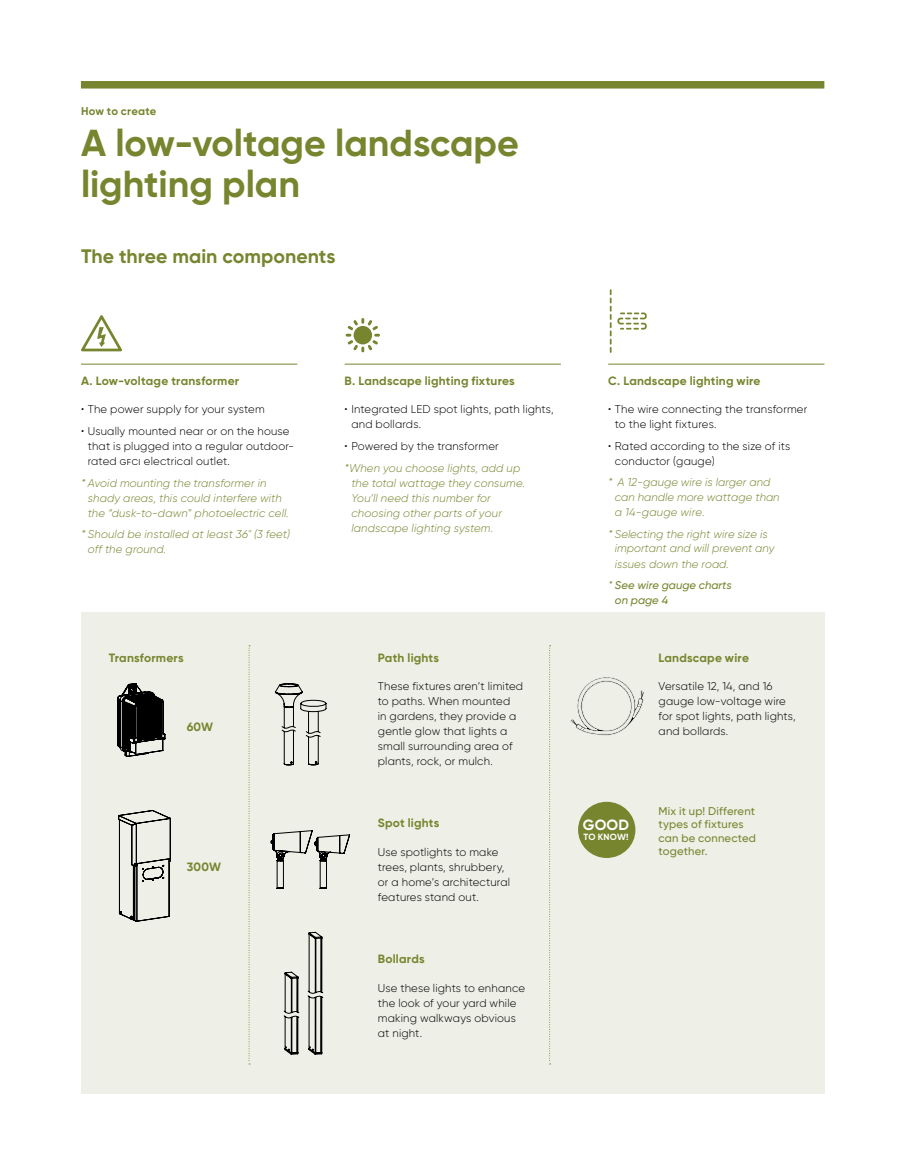
<style>
.page{position:relative;width:905px;height:1175px;background:#fff}
.page>*{position:absolute;margin:0;border:0;box-sizing:border-box;transform-origin:0 0}
.t1{font:700 37.5px/40.5px "Gilroy";color:#76852e}
.t2{font:700 19.5px "Gilroy";color:#76852e}
.t3{font:700 14.85px "Gilroy";color:#fff}
.t4{font:700 12px "Gilroy";letter-spacing:.015em;color:#76852e}
.t5{font:300 11.25px/15px "Gilroy";letter-spacing:.015em;color:#000}
.t6{font:italic 300 11.25px/15px "Gilroy";color:#76852e}
.t7{font:500 11.25px/13.5px "Gilroy";letter-spacing:.02em;color:#76852e}
.t8{font:italic 500 11.25px/14.9px "Gilroy";color:#76852e}
.t9{font:700 11.25px "Gilroy";letter-spacing:.02em;color:#76852e}
.t10{font:700 9px "Gilroy";letter-spacing:.015em;color:#fff}
.s1{font-weight:400;font-size:8.4px}
.s2{font-style:normal}
.s3{font-weight:300}
</style>
<div class="page">
<div style="left:81px;top:612px;width:743px;height:482px;background:#eeefe6"></div>
<svg style="left:249px;top:645px;width:1px;height:419px"></svg>
<svg style="left:549px;top:645px;width:1px;height:419px"></svg>
<div style="left:81px;top:81px;width:743px;height:7px;background:#76852e"></div>
<div style="left:578px;top:801px;width:57px;height:57px;background:#76852e;border-radius:50%"></div>
<svg style="left:81px;top:315px;width:41px;height:36px"></svg>
<hr style="left:81px;top:364px;width:216px;height:1px;background:#76852e">
<hr style="left:344px;top:364px;width:217px;height:1px;background:#76852e">
<hr style="left:608px;top:364px;width:216px;height:1px;background:#76852e">
<svg style="left:345px;top:318px;width:35px;height:34px"></svg>
<div style="left:353px;top:326px;width:19px;height:18px;background:#76852e;border-radius:50%"></div>
<svg style="left:609px;top:289px;width:2px;height:64px"></svg>
<svg style="left:117px;top:683px;width:48px;height:73px"></svg>
<svg style="left:118px;top:810px;width:53px;height:111px"></svg>
<svg style="left:284px;top:972px;width:15px;height:82px"></svg>
<svg style="left:308px;top:932px;width:15px;height:122px"></svg>
<svg style="left:271px;top:830px;width:79px;height:58px"></svg>
<svg style="left:275px;top:683px;width:51px;height:82px"></svg>
<svg style="left:570px;top:677px;width:74px;height:59px"></svg>
<svg style="left:617px;top:312px;width:29px;height:17px"></svg>
<p class="t9" style="left:81px;top:104px;width:77px">How to create</p>
<h1 class="t1" style="left:81px;top:122px;width:439px">A low-voltage landscape lighting plan</h1>
<h2 class="t2" style="left:81px;top:244px;width:256px">The three main components</h2>
<p class="t4" style="left:81px;top:373px;width:160px">A. Low-voltage transformer</p>
<p class="t5" style="left:81px;top:401px;width:185px">• The power supply for your system</p>
<p class="t5" style="left:88px;top:423px;width:208px;text-indent:-7px">• Usually mounted near or on the house that is plugged into a regular outdoor&shy;rated <span class="s1">gfci</span> electrical outlet.</p>
<p class="t6" style="left:88px;top:475px;width:203px;text-indent:-7px">* Avoid mounting the transformer in shady areas, this could interfere with the “dusk-to-dawn” photoelectric cell.</p>
<p class="t6" style="left:88px;top:527px;width:203px;text-indent:-7px">* Should be installed at least 36" (3 feet) off the ground.</p>
<p class="t4" style="left:109px;top:650px;width:76px">Transformers</p>
<p class="t4" style="left:187px;top:719px;width:28px">60W</p>
<p class="t4" style="left:187px;top:859px;width:36px">300W</p>
<p class="t4" style="left:344px;top:373px;width:172px">B. Landscape lighting fixtures</p>
<p class="t5" style="left:351px;top:401px;width:204px;text-indent:-7px">• Integrated LED spot lights, path lights, and bollards.</p>
<p class="t5" style="left:344px;top:438px;width:156px">• Powered by the transformer</p>
<p class="t6" style="left:351px;top:460px;width:175px;text-indent:-7px">*When you choose lights, add up the total wattage they consume.<br>You’ll need this number for choosing other parts of your landscape lighting system<span class="s2">.</span></p>
<p class="t4" style="left:378px;top:650px;width:63px">Path lights</p>
<p class="t5" style="left:378px;top:678px;width:147px">These fixtures aren’t limited to paths. When mounted<br>in gardens, they provide a gentle glow that lights a small surrounding area of plants, rock, or mulch.</p>
<p class="t4" style="left:378px;top:815px;width:63px">Spot lights</p>
<p class="t5" style="left:378px;top:844px;width:134px">Use spotlights to make trees, plants, shrubbery, or a home’s architectural features stand out.</p>
<p class="t4" style="left:378px;top:951px;width:48px">Bollards</p>
<p class="t5" style="left:378px;top:980px;width:149px">Use these lights to enhance the look of your yard while making walkways obvious at night.</p>
<p class="t4" style="left:608px;top:373px;width:154px">C. Landscape lighting wire</p>
<p class="t5" style="left:615px;top:401px;width:194px;text-indent:-7px">• The wire connecting the transformer to the light fixtures.</p>
<p class="t5" style="left:615px;top:438px;width:177px;text-indent:-7px">• Rated according to the size of its conductor (gauge)</p>
<p class="t6" style="left:615px;top:474px;width:166px;text-indent:-7px">* A 12-gauge wire is larger and can handle more wattage than a 14-gauge wire.</p>
<p class="t6" style="left:615px;top:526px;width:161px;text-indent:-7px">* Selecting the right wire size is important and will prevent any issues down the road.</p>
<p class="t8" style="left:615px;top:577px;width:118px;text-indent:-7px"><span class="s3">*</span> See wire gauge charts on page 4</p>
<h3 class="t3" style="left:583px;top:815px;width:48px">GOOD</h3>
<p class="t10" style="left:583px;top:831px;width:47px">TO KNOW!</p>
<p class="t4" style="left:658px;top:650px;width:92px">Landscape wire</p>
<p class="t5" style="left:658px;top:678px;width:139px">Versatile 12, 14, and 16 gauge low-voltage wire for spot lights, path lights, and bollards.</p>
<p class="t7" style="left:658px;top:804px;width:99px">Mix it up! Different types of fixtures can be connected together.</p>
</div>
